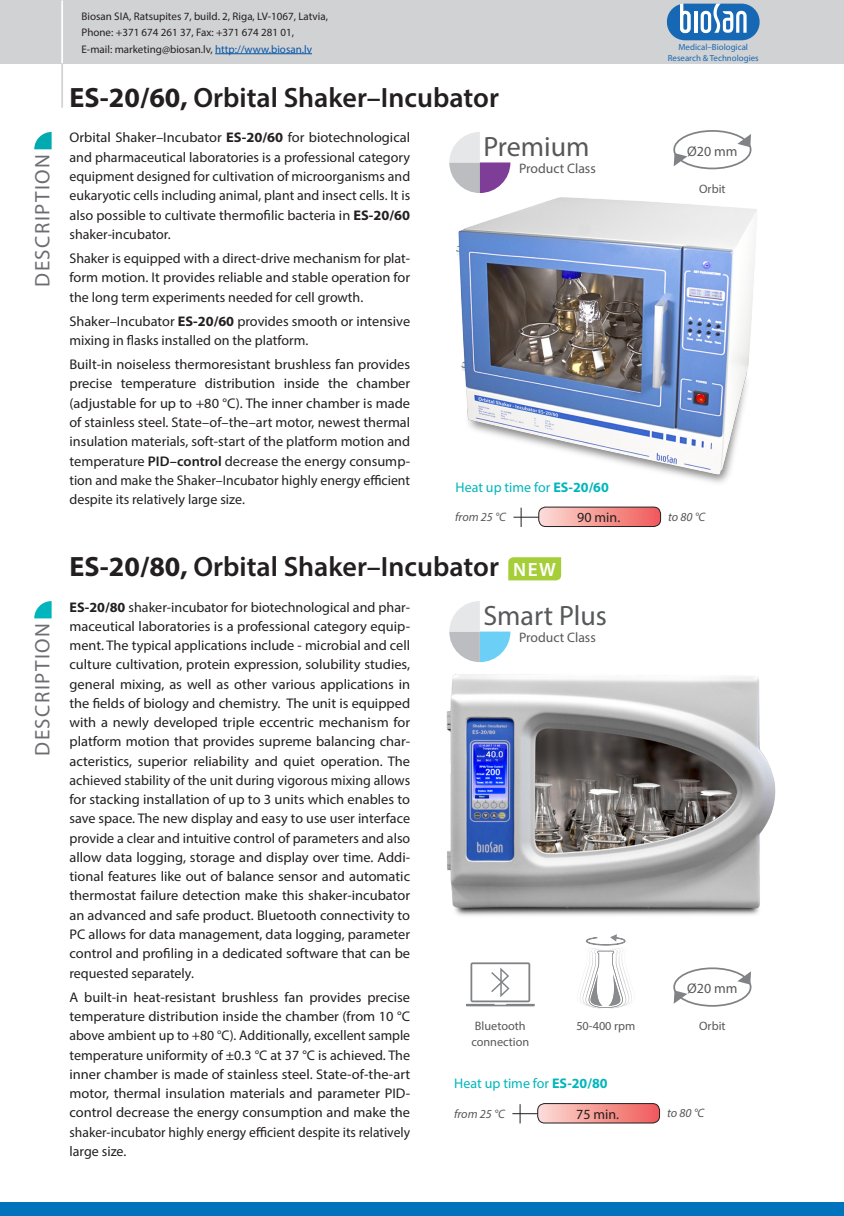
<style>
.page{position:relative;width:844px;height:1216px;background:#fff}
.page>*{position:absolute;margin:0;border:0;box-sizing:border-box;transform-origin:0 0}
.H2_Heading_Product{font:600 28px "Myriad Pro";color:#231f20}
.Paragraph_Style_1{font:28px "Myriad Pro";color:#57585a}
.t1{font:21px "Myriad Pro";letter-spacing:.07em;color:#6c6d70}
.t2{font:600 19.25px "Myriad Pro";color:#fff}
.Body{font:14px/19.2px "Myriad Pro";color:#231f20;text-align:justify}
.t3{font:14px "Myriad Pro";color:#00b6bc}
.caption_7pt{font:14px "Myriad Pro";color:#57585a}
.Table{font:13.65px "Myriad Pro";color:#57585a}
.t4{font:12.25px "Myriad Pro";color:#57585a}
.t5{font:italic 12.25px "Myriad Pro";color:#57585a}
.t6{font:11.03px/16.6px "Myriad Pro";color:#231f20}
.t7{font:8.92px/10.7px "Myriad Pro";color:#1968b3;text-align:center}
.s1{color:#0353a5}
.s2{font-weight:700}
.s3{font-weight:600}
</style>
<div class="page">
<div style="left:0;top:0;width:843px;height:64px;background:#d1d2d4"></div>
<hr style="left:61px;top:0;width:2px;height:63px;background:#fff">
<hr style="left:61px;top:63px;width:2px;height:45px;background:#d1d2d4">
<hr style="left:843px;top:0;width:1px;height:64px;background:#d1d2d4">
<svg style="left:666px;top:3px;width:93px;height:37px;background:#6196c8"></svg>
<hr style="left:215px;top:53px;width:97px;height:1px;background:#0353a5">
<div style="left:0;top:1201px;width:843px;height:14px;background:#0073bc"></div>
<img style="left:456px;top:197px;width:301px;height:286px">
<svg style="left:34px;top:601px;width:18px;height:17px"></svg>
<svg style="left:34px;top:132px;width:18px;height:17px"></svg>
<svg style="left:449px;top:132px;width:61px;height:61px"></svg>
<svg style="left:449px;top:601px;width:61px;height:61px"></svg>
<svg style="left:512px;top:1103px;width:147px;height:20px"></svg>
<div style="left:537px;top:1103px;width:122px;height:20px;border:1px solid #231f20;border-radius:7px"></div>
<svg style="left:513px;top:507px;width:147px;height:20px"></svg>
<div style="left:538px;top:506px;width:122px;height:21px;border:1px solid #231f20;border-radius:7px"></div>
<img style="left:446px;top:662px;width:330px;height:254px">
<svg style="left:580px;top:934px;width:52px;height:74px"></svg>
<svg style="left:466px;top:962px;width:68px;height:44px"></svg>
<div style="left:673px;top:967px;width:78px;height:39px;border:2px solid #808285;border-radius:50%"></div>
<svg style="left:673px;top:990px;width:14px;height:13px"></svg>
<svg style="left:737px;top:972px;width:13px;height:12px"></svg>
<div style="left:673px;top:130px;width:78px;height:39px;border:2px solid #808285;border-radius:50%"></div>
<svg style="left:673px;top:153px;width:14px;height:13px"></svg>
<svg style="left:737px;top:134px;width:13px;height:13px"></svg>
<svg style="left:508px;top:557px;width:53px;height:23px"></svg>
<p class="t1" style="left:30px;top:287px;width:134px;rotate:-90deg">DESCRIPTION</p>
<p class="t1" style="left:30px;top:755px;width:134px;rotate:-90deg">DESCRIPTION</p>
<p class="t6" style="left:82px;top:7px;width:248px">Biosan SIA, Ratsupites 7, build. 2, Riga, LV-1067, Latvia,<br>Phone: +371 674 261 37, Fax: +371 674 281 01,<br>E-mail: marketing@biosan.lv, <span class="s1">http://www.biosan.lv</span></p>
<p class="H2_Heading_Product" style="left:69px;top:80px;width:431px"><span class="s2">ES-20/60,</span> Orbital Shaker–Incubator</p>
<p class="Body" style="left:69px;top:128px;width:342px">Orbital Shaker–Incubator <span class="s2">ES-20/60</span> for biotechnological and pharmaceutical laboratories is a professional category equipment designed for cultivation of microorganisms and eukaryotic cells including animal, plant and insect cells. It is also possible to cultivate thermofilic bacteria in <span class="s2">ES-20/60 </span>shaker-incubator.</p>
<p class="Body" style="left:69px;top:248px;width:342px">Shaker is equipped with a direct-drive mechanism for plat&shy;form motion. It provides reliable and stable operation for the long term experiments needed for cell growth.</p>
<p class="Body" style="left:69px;top:311px;width:342px">Shaker–Incubator <span class="s2">ES-20/60</span> provides smooth or intensive mixing in flasks installed on the platform.</p>
<p class="Body" style="left:69px;top:354px;width:342px">Built-in noiseless thermoresistant brushless fan provides precise temperature distribution inside the chamber (adjustable for up to +80 °C). The inner chamber is made of stainless steel. State–of–the–art motor, newest thermal insulation materials, soft-start of the platform motion and temperature <span class="s3">PID–control</span> decrease the energy consump&shy;tion and make the Shaker–Incubator highly energy efficient despite its relatively large size.</p>
<p class="Paragraph_Style_1" style="left:483px;top:130px;width:108px">Premium</p>
<p class="Table" style="left:519px;top:160px;width:78px">Product Class</p>
<p class="t3" style="left:455px;top:478px;width:155px">Heat up time for <span class="s2">ES-20/60</span></p>
<p class="t7" style="left:667px;top:42px;width:92px">Medical–Biological<br>Research &amp; Technologies</p>
<p class="caption_7pt" style="left:687px;top:142px;width:52px">Ø20 mm</p>
<p class="t4" style="left:699px;top:181px;width:28px">Orbit</p>
<p class="t5" style="left:455px;top:509px;width:52px">from 25 °C</p>
<p class="Body" style="left:577px;top:507px;width:44px">90 min.</p>
<p class="t5" style="left:667px;top:509px;width:39px">to 80 °C</p>
<p class="H2_Heading_Product" style="left:69px;top:549px;width:431px"><span class="s2">ES-20/80,</span> Orbital Shaker–Incubator</p>
<p class="t2" style="left:513px;top:557px;width:44px">NEW</p>
<p class="Body" style="left:69px;top:597px;width:342px"><span class="s2">ES-20/80</span> shaker-incubator for biotechnological and phar&shy;maceutical laboratories is a professional category equip&shy;ment. The typical applications include - microbial and cell culture cultivation, protein expression, solubility studies, general mixing, as well as other various applications in the fields of biology and chemistry. The unit is equipped with a newly developed triple eccentric mechanism for platform motion that provides supreme balancing char&shy;acteristics, superior reliability and quiet operation. The achieved stability of the unit during vigorous mixing allows for stacking installation of up to 3 units which enables to save space. The new display and easy to use user interface provide a clear and intuitive control of parameters and also allow data logging, storage and display over time. Addi&shy;tional features like out of balance sensor and automatic thermostat failure detection make this shaker-incubator an advanced and safe product. Bluetooth connectivity to PC allows for data management, data logging, parameter control and profiling in a dedicated software that can be requested separately.</p>
<p class="Body" style="left:69px;top:987px;width:342px">A built-in heat-resistant brushless fan provides precise temperature distribution inside the chamber (from 10 °C above ambient up to +80 °C). Additionally, excellent sample temperature uniformity of ±0.3 °C at 37 °C is achieved. The inner chamber is made of stainless steel. State-of-the-art motor, thermal insulation materials and parameter PID&shy;control decrease the energy consumption and make the shaker-incubator highly energy efficient despite its relatively large size.</p>
<p class="Paragraph_Style_1" style="left:483px;top:598px;width:125px">Smart Plus</p>
<p class="Table" style="left:519px;top:629px;width:78px">Product Class</p>
<p class="t4" style="left:475px;top:1018px;width:52px">Bluetooth</p>
<p class="t4" style="left:471px;top:1034px;width:59px">connection</p>
<p class="t4" style="left:576px;top:1018px;width:61px">50-400 rpm</p>
<p class="caption_7pt" style="left:687px;top:979px;width:52px">Ø20 mm</p>
<p class="t4" style="left:699px;top:1018px;width:28px">Orbit</p>
<p class="t3" style="left:454px;top:1074px;width:155px">Heat up time for <span class="s2">ES-20/80</span></p>
<p class="t5" style="left:454px;top:1106px;width:52px">from 25 °C</p>
<p class="Body" style="left:576px;top:1103px;width:44px">75 min.</p>
<p class="t5" style="left:666px;top:1105px;width:39px">to 80 °C</p>
</div>
